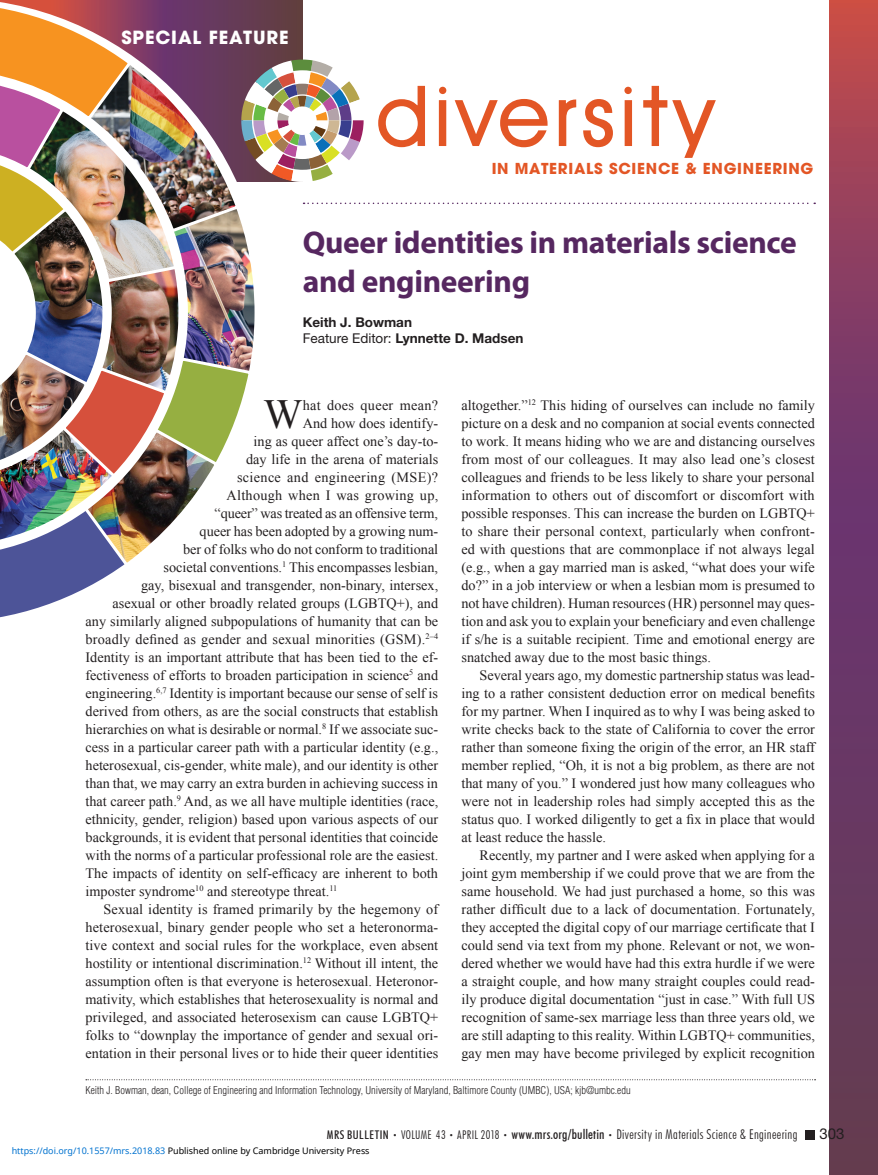
<style>
.page{position:relative;width:878px;height:1175px;background:#fff}
.page>*{position:absolute;margin:0;border:0;box-sizing:border-box;transform-origin:0 0}
.drop_cap{font:41.4px "Times New Roman";color:#231f20}
.t1{font:700 31.5px/39px "Myriad Pro";letter-spacing:-.01em;color:#562760}
.t2{font:700 18px "Avant Garde";letter-spacing:.05em;color:#fff}
.t3{font:700 15px "Avant Garde";letter-spacing:.05em;color:#e35625}
.t4{font:15px "Helvetica Neue LT Std";color:#231f20}
.Body_Text_9_5_x_12_F{font:14.25px/18px "Times New Roman";color:#231f20;text-align:justify}
.drop_cap-2{font:14.25px "Times New Roman";color:#231f20}
.drop_cap-3{font:14.25px "Times New Roman";letter-spacing:.02em;color:#231f20}
.t5{font:300 condensed 13.5px "Futura BT";letter-spacing:.03em;color:#231f20}
.t6{font:700 13.5px/16.5px "Helvetica Neue LT Std";color:#231f20}
.t7{font:300 condensed 10.5px "Helvetica LT Std";color:#231f20}
.t8{font:9px "Noto Sans";color:#000}
.s1{font-weight:400}
.s2{font-weight:500;font-size:12px}
.s3{font-size:7.5px}
.s4{font-size:12px}
.s5{font-weight:500}
.s6{color:#0172cf}
</style>
<div class="page">
<svg style="left:86px;top:1079px;width:729px;height:1px"></svg>
<svg style="left:830px;top:0;width:48px;height:1174px;background:#7a3b5f"></svg>
<img style="left:0;top:0;width:815px;height:618px">
<div style="left:805px;top:1130px;width:9px;height:9px;background:#231f20"></div>
<p class="t2" style="left:121px;top:25px;width:169px">SPECIAL FEATURE</p>
<p class="t3" style="left:491px;top:159px;width:323px">IN MATERIALS SCIENCE &amp; ENGINEERING</p>
<p class="t1" style="left:303px;top:222px;width:495px">Queer identities in materials science and engineering</p>
<p class="t6" style="left:303px;top:313px;width:222px">Keith J. Bowman<br><span class="s1">Feature Editor:</span> Lynnette D. Madsen</p>
<p class="Body_Text_9_5_x_12_F" style="left:461px;top:396px;width:355px">altogether.”<sup>12</sup> This hiding of ourselves can include no family picture on a desk and no companion at social events connected to work. It means hiding who we are and distancing ourselves from most of our colleagues. It may also lead one’s closest colleagues and friends to be less likely to share your personal information to others out of discomfort or discomfort with possible responses. This can increase the burden on LGBTQ+ to share their personal context, particularly when confront&shy;ed with questions that are commonplace if not always legal (e.g., when a gay married man is asked, “what does your wife do?” in a job interview or when a lesbian mom is presumed to not have children). Human resources (HR) personnel may ques&shy;tion and ask you to explain your beneficiary and even challenge if s/he is a suitable recipient. Time and emotional energy are snatched away due to the most basic things.</p>
<p class="Body_Text_9_5_x_12_F" style="left:461px;top:666px;width:355px;text-indent:18px">Several years ago, my domestic partnership status was lead&shy;ing to a rather consistent deduction error on medical benefits for my partner. When I inquired as to why I was being asked to write checks back to the state of California to cover the error rather than someone fixing the origin of the error, an HR staff member replied, “Oh, it is not a big problem, as there are not that many of you.” I wondered just how many colleagues who were not in leadership roles had simply accepted this as the status quo. I worked diligently to get a fix in place that would at least reduce the hassle.</p>
<p class="Body_Text_9_5_x_12_F" style="left:461px;top:846px;width:355px;text-indent:18px">Recently, my partner and I were asked when applying for a joint gym membership if we could prove that we are from the same household. We had just purchased a home, so this was rather difficult due to a lack of documentation. Fortunately, they accepted the digital copy of our marriage certificate that I could send via text from my phone. Relevant or not, we won&shy;dered whether we would have had this extra hurdle if we were a straight couple, and how many straight couples could read&shy;ily produce digital documentation “just in case.” With full US recognition of same-sex marriage less than three years old, we are still adapting to this reality. Within LGBTQ+ communities, gay men may have become privileged by explicit recognition</p>
<p class="drop_cap" style="left:263px;top:386px;width:41px">W</p>
<p class="drop_cap-3" style="left:303px;top:395px;width:137px">hat does queer mean?</p>
<p class="drop_cap-2" style="left:303px;top:413px;width:137px">And how does identify-</p>
<p class="drop_cap-2" style="left:254px;top:431px;width:186px">ing as queer affect one’s day-to-</p>
<p class="drop_cap-2" style="left:246px;top:449px;width:193px">day life in the arena of materials</p>
<p class="drop_cap-3" style="left:237px;top:467px;width:202px">science and engineering (MSE)?</p>
<p class="drop_cap-3" style="left:226px;top:485px;width:213px">Although when I was growing up,</p>
<p class="drop_cap-2" style="left:214px;top:503px;width:225px">“queer” was treated as an offensive term,</p>
<p class="drop_cap-2" style="left:200px;top:521px;width:240px">queer has been adopted by a growing num-</p>
<p class="drop_cap-2" style="left:183px;top:539px;width:257px">ber of folks who do not conform to traditional</p>
<p class="drop_cap-2" style="left:164px;top:557px;width:276px">societal conventions.<sup>1</sup> This encompasses lesbian,</p>
<p class="drop_cap-2" style="left:141px;top:575px;width:299px">gay, bisexual and transgender, non-binary, intersex,</p>
<p class="drop_cap-2" style="left:112px;top:593px;width:327px">asexual or other broadly related groups (LGBTQ+), and</p>
<p class="drop_cap-2" style="left:86px;top:611px;width:354px">any similarly aligned subpopulations of humanity that can be</p>
<p class="drop_cap-2" style="left:86px;top:629px;width:354px">broadly defined as gender and sexual minorities (GSM).<sup>2–4</sup></p>
<p class="drop_cap-2" style="left:86px;top:647px;width:354px">Identity is an important attribute that has been tied to the ef-</p>
<p class="drop_cap-2" style="left:86px;top:665px;width:354px">fectiveness of efforts to broaden participation in science<sup>5</sup> and</p>
<p class="drop_cap-2" style="left:86px;top:683px;width:354px">engineering.<sup>6,7</sup> Identity is important because our sense of self is</p>
<p class="drop_cap-2" style="left:86px;top:701px;width:354px">derived from others, as are the social constructs that establish</p>
<p class="drop_cap-2" style="left:86px;top:719px;width:354px">hierarchies on what is desirable or normal.<sup>8</sup> If we associate suc-</p>
<p class="drop_cap-2" style="left:86px;top:737px;width:354px">cess in a particular career path with a particular identity (e.g.,</p>
<p class="drop_cap-2" style="left:86px;top:755px;width:354px">heterosexual, cis-gender, white male), and our identity is other</p>
<p class="drop_cap-2" style="left:86px;top:773px;width:354px">than that, we may carry an extra burden in achieving success in</p>
<p class="drop_cap-2" style="left:86px;top:791px;width:354px">that career path.<sup>9</sup> And, as we all have multiple identities (race,</p>
<p class="drop_cap-2" style="left:86px;top:809px;width:354px">ethnicity, gender, religion) based upon various aspects of our</p>
<p class="drop_cap-2" style="left:86px;top:827px;width:354px">backgrounds, it is evident that personal identities that coincide</p>
<p class="drop_cap-2" style="left:86px;top:845px;width:354px">with the norms of a particular professional role are the easiest.</p>
<p class="drop_cap-2" style="left:86px;top:863px;width:354px">The impacts of identity on self-efficacy are inherent to both</p>
<p class="drop_cap-2" style="left:86px;top:881px;width:253px">imposter syndrome<sup>10</sup> and stereotype threat.<sup>11</sup></p>
<p class="Body_Text_9_5_x_12_F" style="left:86px;top:900px;width:354px;text-indent:18px">Sexual identity is framed primarily by the hegemony of heterosexual, binary gender people who set a heteronorma&shy;tive context and social rules for the workplace, even absent hostility or intentional discrimination.<sup>12</sup> Without ill intent, the assumption often is that everyone is heterosexual. Heteronor&shy;mativity, which establishes that heterosexuality is normal and privileged, and associated heterosexism can cause LGBTQ+ folks to “downplay the importance of gender and sexual ori&shy;entation in their personal lives or to hide their queer identities</p>
<p class="t7" style="left:86px;top:1083px;width:546px">Keith J. Bowman, dean, College of Engineering and Information Technology, University of Maryland, Baltimore County (UMBC), USA; kjb@umbc.edu</p>
<p class="t5" style="left:327px;top:1126px;width:472px"><span class="s2">MRS BULLETIN</span> <span class="s3">•</span> <span class="s4">VOLUME 43</span> <span class="s3">•</span> <span class="s4">APRIL 2018</span> <span class="s3">•</span> <span class="s5">www.mrs.org/bulletin</span> <span class="s3">•</span> Diversity in Materials Science &amp; Engineering</p>
<p class="t4" style="left:819px;top:1125px;width:27px">303</p>
<p class="t8" style="left:12px;top:1143px;width:359px"><span class="s6">https://doi.org/10.1557/mrs.2018.83</span> Published online by Cambridge University Press</p>
</div>
